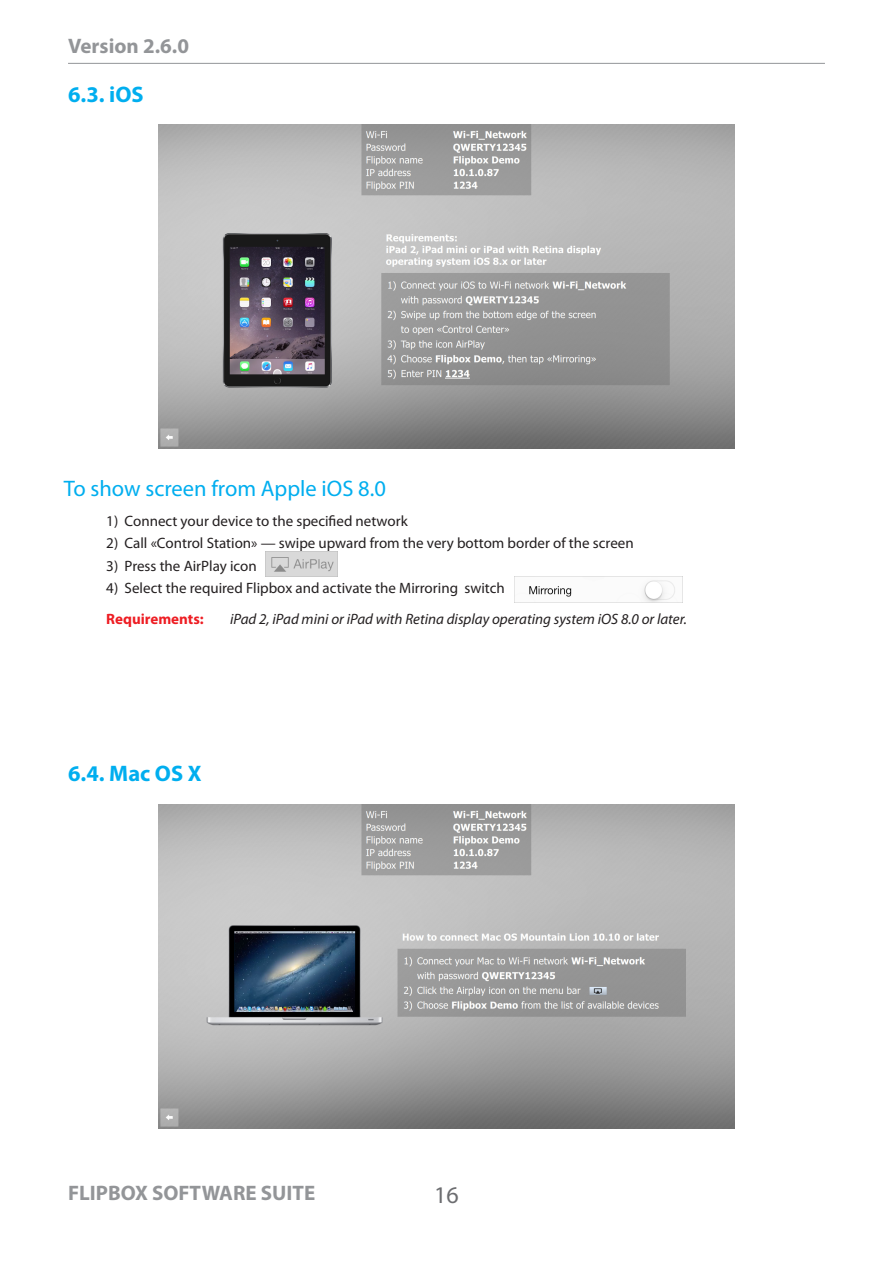
<style>
.page{position:relative;width:893px;height:1263px;background:#fff}
.page>*{position:absolute;margin:0;border:0;box-sizing:border-box;transform-origin:0 0}
.t1{font:24px "Myriad Pro";color:#6c6d70}
._01_Text{font:22.5px "Myriad Pro";color:#00aeef}
.Заголовок_1_1{font:700 22.5px "Myriad Pro";color:#00aeef}
.t2{font:700 21px "Myriad Pro";color:#939598}
.Обычный_текст_без_ну{font:15px "Myriad Pro";color:#231f20}
.Примечание{font:italic 15px "Myriad Pro";color:#231f20}
.Примечание-2{font:700 15px "Myriad Pro";color:#ee1d23}
</style>
<div class="page">
<hr style="left:68px;top:63px;width:757px;height:1px;background:#939598">
<img style="left:158px;top:125px;width:576px;height:324px">
<img style="left:158px;top:804px;width:576px;height:324px">
<img style="left:265px;top:551px;width:73px;height:26px">
<img style="left:514px;top:577px;width:161px;height:25px">
<p class="t2" style="left:68px;top:32px;width:122px">Version 2.6.0</p>
<p class="Заголовок_1_1" style="left:68px;top:80px;width:77px">6.3. iOS</p>
<p class="_01_Text" style="left:64px;top:475px;width:324px">To show screen from Apple iOS 8.0</p>
<p class="Обычный_текст_без_ну" style="left:106px;top:512px;width:303px">1) Connect your device to the specified network</p>
<p class="Обычный_текст_без_ну" style="left:106px;top:534px;width:529px">2) Call «Control Station» — swipe upward from the very bottom border of the screen</p>
<p class="Обычный_текст_без_ну" style="left:106px;top:556px;width:152px">3) Press the AirPlay icon</p>
<p class="Обычный_текст_без_ну" style="left:106px;top:578px;width:400px">4) Select the required Flipbox and activate the Mirroring switch</p>
<p class="Примечание-2" style="left:106px;top:609px;width:99px">Requirements:</p>
<p class="Примечание" style="left:230px;top:609px;width:458px">iPad 2, iPad mini or iPad with Retina display operating system iOS 8.0 or later.</p>
<p class="Заголовок_1_1" style="left:68px;top:759px;width:135px">6.4. Mac OS X</p>
<p class="t2" style="left:68px;top:1179px;width:249px">FLIPBOX SOFTWARE SUITE</p>
<p class="t1" style="left:434px;top:1180px;width:26px">16</p>
</div>
